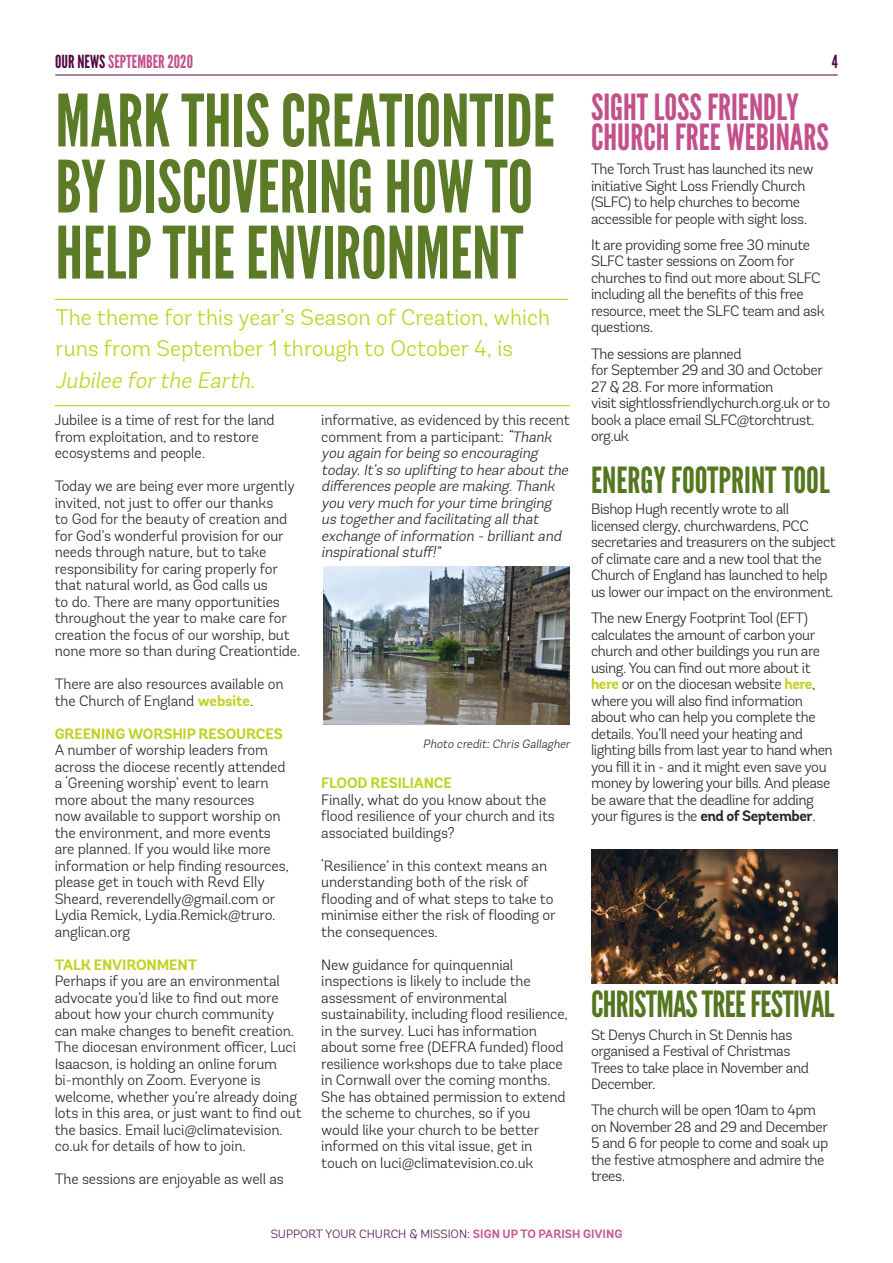
<style>
.page{position:relative;width:893px;height:1263px;background:#fff}
.page>*{position:absolute;margin:0;border:0;box-sizing:border-box;transform-origin:0 0}
.t1{font:72px/66px "League Gothic";color:#5c7b27}
.t2{font:36px/30px "League Gothic";color:#c34f8c}
.t3{font:36px "League Gothic";letter-spacing:-.02em;color:#53761f}
.t4{font:36px "League Gothic";color:#53761f}
.t5{font:300 22.5px/31.5px "Andes Rounded";color:#c0d11e}
.t6{font:18px "League Gothic";color:#c34f8c}
.t7{font:18px "League Gothic";color:#520745}
.t8{font:300 15px/16.5px "Andes Rounded";letter-spacing:-.015em;color:#282827}
.t9{font:italic 300 15px/16.5px "Andes Rounded";color:#282827}
.t10{font:700 15px "Andes Rounded";letter-spacing:-.01em;color:#c0d11e}
.t11{font:300 12px "Andes Rounded";color:#58134b}
.t12{font:italic 300 12px "Andes Rounded";color:#282827}
.s1{color:#520745}
.s2{font-style:italic}
.s3{font-weight:700;color:#c0d11e}
.s4{font-style:normal}
.s5{font-weight:700}
.s6{font-weight:700;color:#c55a92}
</style>
<div class="page">
<img style="left:323px;top:566px;width:247px;height:158px">
<hr style="left:55px;top:75px;width:783px;height:1px;background:#520745">
<hr style="left:55px;top:299px;width:513px;height:1px;background:#bccf00">
<hr style="left:55px;top:405px;width:515px;height:1px;background:#bccf00">
<img style="left:591px;top:849px;width:247px;height:134px">
<p class="t6" style="left:55px;top:51px;width:139px"><span class="s1">OUR NEWS</span> SEPTEMBER 2020</p>
<p class="t7" style="left:832px;top:51px;width:8px">4</p>
<h1 class="t1" style="left:56px;top:88px;width:501px">MARK THIS CREATIONTIDE<br>BY DISCOVERING HOW TO<br>HELP THE ENVIRONMENT</h1>
<h3 class="t5" style="left:56px;top:301px;width:496px">The theme for this year’s Season of Creation, which runs from September 1 through to October 4, is<br><span class="s2">Jubilee forthe Earth</span>.</h3>
<p class="t8" style="left:55px;top:412px;width:221px">Jubilee is a time of rest for the land from exploitation, and to restore ecosystems and people.</p>
<p class="t8" style="left:55px;top:478px;width:247px">Today we are being ever more urgently invited, not just to offer our thanks<br>to God for the beauty of creation and for God’s wonderful provision for our needs through nature, but to take responsibility for caring properly for that natural world, as God calls us<br>to do. There are many opportunities throughout the year to make care for creation the focus of our worship, but none more so than during Creationtide.</p>
<p class="t8" style="left:55px;top:676px;width:230px">There are also resources available on the Church of England <span class="s3">website</span>.</p>
<p class="t10" style="left:55px;top:724px;width:230px">GREENING WORSHIP RESOURCES</p>
<p class="t8" style="left:55px;top:742px;width:236px">A number of worship leaders from across the diocese recently attended a ‘Greening worship’ event to learn more about the many resources<br>now available to support worship on the environment, and more events are planned. If you would like more information or help finding resources, please get in touch with Revd Elly Sheard, reverendelly@gmail.com or Lydia Remick, Lydia.Remick@truro. anglican.org</p>
<p class="t10" style="left:55px;top:955px;width:144px">TALK ENVIRONMENT</p>
<p class="t8" style="left:55px;top:973px;width:249px">Perhaps if you are an environmental advocate you’d like to find out more about how your church community<br>can make changes to benefit creation.<br>The diocesan environment officer, Luci Isaacson, is holding an online forum bi-monthly on Zoom. Everyone is welcome, whether you’re already doing lots in this area, or just want to find out the basics. Email luci@climatevision. co.uk for details of how to join.</p>
<p class="t8" style="left:55px;top:1171px;width:231px">The sessions are enjoyable as well as</p>
<p class="t9" style="left:321px;top:412px;width:252px"><span class="s4">informative, as evidenced by this recent comment from a participant:</span> “Thank you again forbeing so encouraging today.It’s so uplifting to hearaboutthe differences people are making.Thank you very much foryourtime bringing us together and facilitating allthat exchange ofinformation -brilliant and inspirationalstuff!”</p>
<p class="t12" style="left:423px;top:736px;width:151px">Photo credit:Chris Gallagher</p>
<p class="t10" style="left:321px;top:774px;width:132px">FLOOD RESILIANCE</p>
<p class="t8" style="left:321px;top:791px;width:235px">Finally, what do you know about the flood resilience of your church and its associated buildings?</p>
<p class="t8" style="left:321px;top:857px;width:236px">‘Resilience’ in this context means an understanding both of the risk of flooding and of what steps to take to minimise either the risk of flooding or the consequences.</p>
<p class="t8" style="left:321px;top:956px;width:248px">New guidance for quinquennial inspections is likely to include the assessment of environmental sustainability, including flood resilience, in the survey. Luci has information about some free (DEFRA funded) flood resilience workshops due to take place in Cornwall over the coming months.<br>She has obtained permission to extend the scheme to churches, so if you would like your church to be better informed on this vital issue, get in touch on luci@climatevision.co.uk</p>
<h2 class="t2" style="left:591px;top:92px;width:239px">SIGHT LOSS FRIENDLY<br>CHURCH FREE WEBINARS</h2>
<p class="t8" style="left:591px;top:161px;width:224px">The Torch Trust has launched its new initiative Sight Loss Friendly Church (SLFC) to help churches to become accessible for people with sight loss.</p>
<p class="t8" style="left:591px;top:236px;width:235px">It are providing some free 30 minute<br>SLFC taster sessions on Zoom for churches to find out more about SLFC including all the benefits of this free resource, meet the SLFC team and ask questions.</p>
<p class="t8" style="left:591px;top:345px;width:241px">The sessions are planned<br>for September 29 and 30 and October<br>27 &amp; 28. For more information<br>visit sightlossfriendlychurch.org.uk or to book a place email SLFC@torchtrust. org.uk</p>
<h2 class="t4" style="left:591px;top:459px;width:240px">ENERGY FOOTPRINT TOOL</h2>
<p class="t8" style="left:591px;top:501px;width:246px">Bishop Hugh recently wrote to all licensed clergy, churchwardens, PCC secretaries and treasurers on the subject of climate care and a new tool that the Church of England has launched to help us lower our impact on the environment.</p>
<p class="t8" style="left:591px;top:610px;width:243px">The new Energy Footprint Tool (EFT) calculates the amount of carbon your church and other buildings you run are using. You can find out more about it <span class="s3">here</span> or on the diocesan website <span class="s3">here</span>, where you will also find information about who can help you complete the details. You’ll need your heating and lighting bills from last year to hand when you fill it in - and it might even save you money by lowering your bills. And please be aware that the deadline for adding your figures is the <span class="s5">end of September</span>.</p>
<h2 class="t3" style="left:591px;top:983px;width:245px">CHRISTMAS TREE FESTIVAL</h2>
<p class="t8" style="left:591px;top:1026px;width:219px">St Denys Church in St Dennis has organised a Festival of Christmas<br>Trees to take place in November and<br>December.</p>
<p class="t8" style="left:591px;top:1102px;width:239px">The church will be open 10am to 4pm on November 28 and 29 and December<br>5 and 6 for people to come and soak up the festive atmosphere and admire the trees.</p>
<p class="t11" style="left:271px;top:1226px;width:353px">SUPPORT YOUR CHURCH &amp; MISSION: <span class="s6">SIGN UP TO PARISH GIVING</span></p>
</div>
